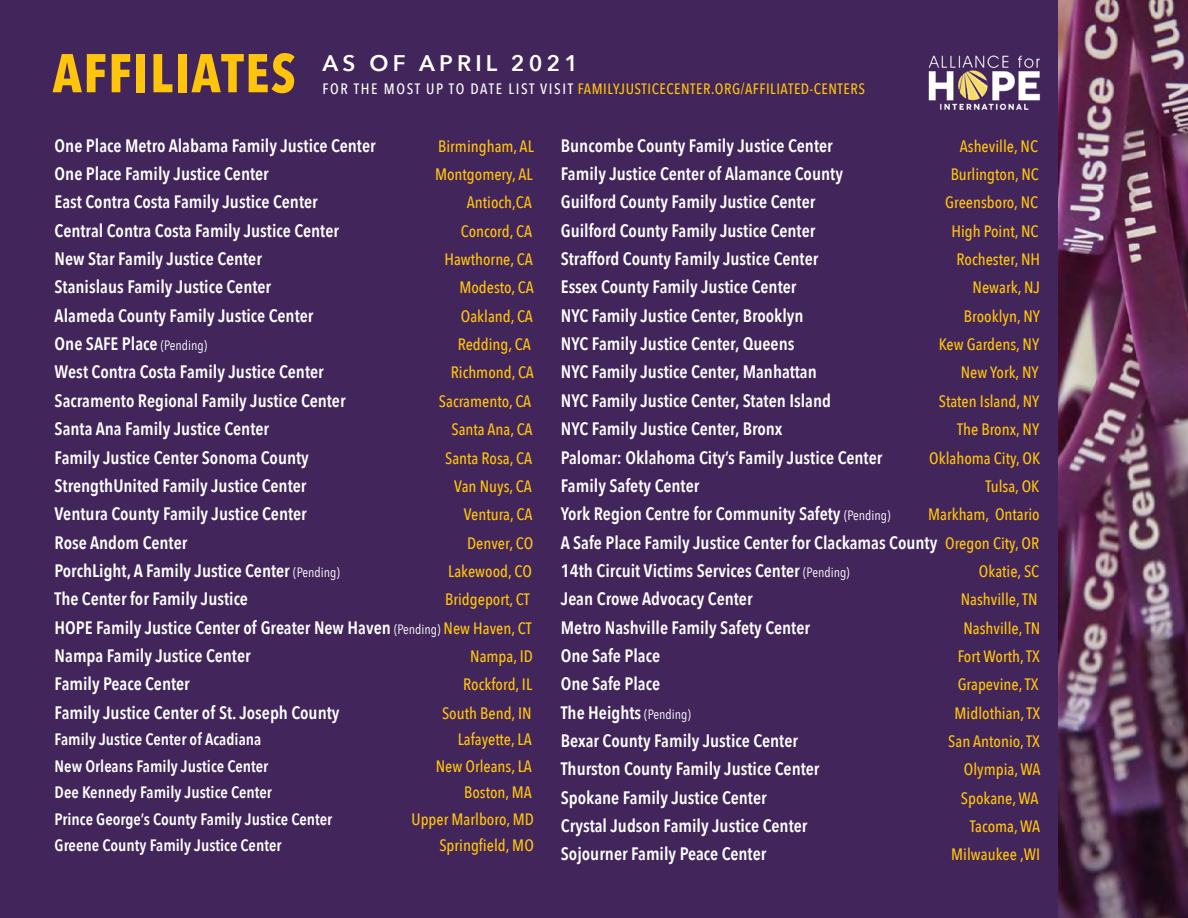
<style>
.page{position:relative;width:1188px;height:918px;background:#42255b}
.page>*{position:absolute;margin:0;border:0;box-sizing:border-box;transform-origin:0 0}
.t1{font:700 54px "Avenir Next Condensed";letter-spacing:.03em;color:#ffc40c}
.t2{font:600 22.5px "Avenir Next";letter-spacing:.185em;color:#fff}
.t3{font:600 18px/28.3px "Avenir Next Condensed";color:#fff}
.t4{font:500 16.5px "Avenir Next Condensed";color:#ffc40c}
.t5{font:600 16.5px "Avenir Next Condensed";color:#fff}
.t6{font:500 15px "Avenir Next Condensed";letter-spacing:.035em;color:#ffc40c}
.s1{color:#fff}
.s2{font-weight:400;font-size:13.5px}
.s3{font-weight:500;font-size:16.5px;color:#ffc40c}
</style>
<div class="page">
<img style="left:1058px;top:0;width:130px;height:918px">
<img style="left:928px;top:55px;width:112px;height:55px">
<h1 class="t1" style="left:53px;top:40px;width:245px">AFFILIATES</h1>
<p class="t2" style="left:323px;top:44px;width:257px">AS OF APRIL 2021</p>
<p class="t6" style="left:323px;top:79px;width:544px"><span class="s1">FOR THE MOST UP TO DATE LIST VISIT</span> FAMILYJUSTICECENTER.ORG/AFFILIATED-CENTERS</p>
<p class="t3" style="left:55px;top:131px;width:323px">One Place Metro Alabama Family Justice Center</p>
<p class="t4" style="left:438px;top:136px;width:97px">Birmingham, AL</p>
<p class="t3" style="left:55px;top:159px;width:216px">One Place Family Justice Center</p>
<p class="t4" style="left:435px;top:164px;width:99px">Montgomery, AL</p>
<p class="t3" style="left:55px;top:187px;width:265px">East Contra Costa Family Justice Center</p>
<p class="t4" style="left:467px;top:193px;width:66px">Antioch,CA</p>
<p class="t3" style="left:55px;top:216px;width:286px">Central Contra Costa Family Justice Center</p>
<p class="t4" style="left:461px;top:221px;width:73px">Concord, CA</p>
<p class="t3" style="left:55px;top:244px;width:209px">New Star Family Justice Center</p>
<p class="t4" style="left:444px;top:249px;width:90px">Hawthorne, CA</p>
<p class="t3" style="left:55px;top:272px;width:218px">Stanislaus Family Justice Center</p>
<p class="t4" style="left:459px;top:278px;width:76px">Modesto, CA</p>
<p class="t3" style="left:55px;top:301px;width:260px">Alameda County Family Justice Center</p>
<p class="t4" style="left:461px;top:306px;width:74px">Oakland, CA</p>
<p class="t3" style="left:55px;top:329px;width:154px">One SAFE Place <span class="s2">(Pending)</span></p>
<p class="t4" style="left:458px;top:334px;width:75px">Redding, CA</p>
<p class="t3" style="left:55px;top:358px;width:271px">West Contra Costa Family Justice Center</p>
<p class="t4" style="left:451px;top:363px;width:85px">Richmond, CA</p>
<p class="t3" style="left:55px;top:386px;width:292px">Sacramento Regional Family Justice Center</p>
<p class="t4" style="left:439px;top:391px;width:94px">Sacramento, CA</p>
<p class="t3" style="left:55px;top:414px;width:216px">Santa Ana Family Justice Center</p>
<p class="t4" style="left:451px;top:419px;width:83px">Santa Ana, CA</p>
<p class="t3" style="left:55px;top:443px;width:256px">Family Justice Center Sonoma County</p>
<p class="t4" style="left:445px;top:448px;width:88px">Santa Rosa, CA</p>
<p class="t3" style="left:55px;top:471px;width:253px">StrengthUnited Family Justice Center</p>
<p class="t4" style="left:454px;top:476px;width:79px">Van Nuys, CA</p>
<p class="t3" style="left:55px;top:499px;width:254px">Ventura County Family Justice Center</p>
<p class="t4" style="left:464px;top:504px;width:70px">Ventura, CA</p>
<p class="t3" style="left:55px;top:528px;width:134px">Rose Andom Center</p>
<p class="t4" style="left:467px;top:533px;width:68px">Denver, CO</p>
<p class="t3" style="left:55px;top:556px;width:287px">PorchLight, A Family Justice Center <span class="s2">(Pending)</span></p>
<p class="t4" style="left:448px;top:561px;width:85px">Lakewood, CO</p>
<p class="t3" style="left:55px;top:584px;width:195px">The Center for Family Justice</p>
<p class="t4" style="left:445px;top:590px;width:86px">Bridgeport, CT</p>
<p class="t3" style="left:55px;top:613px;width:479px">HOPE Family Justice Center of Greater New Haven <span class="s2">(Pending)</span> <span class="s3">New Haven, CT<br></span>Nampa Family Justice Center</p>
<p class="t4" style="left:470px;top:646px;width:64px">Nampa, ID</p>
<p class="t3" style="left:55px;top:669px;width:137px">Family Peace Center</p>
<p class="t4" style="left:463px;top:675px;width:70px">Rockford, IL</p>
<p class="t3" style="left:55px;top:698px;width:286px">Family Justice Center of St. Joseph County</p>
<p class="t4" style="left:442px;top:703px;width:91px">South Bend, IN</p>
<p class="t5" style="left:55px;top:725px;width:208px">Family Justice Center of Acadiana</p>
<p class="t4" style="left:458px;top:729px;width:76px">Lafayette, LA</p>
<p class="t5" style="left:55px;top:752px;width:215px">New Orleans Family Justice Center</p>
<p class="t4" style="left:436px;top:756px;width:98px">New Orleans, LA</p>
<p class="t5" style="left:55px;top:778px;width:219px">Dee Kennedy Family Justice Center</p>
<p class="t4" style="left:464px;top:783px;width:69px">Boston, MA</p>
<p class="t5" style="left:55px;top:805px;width:279px">Prince George’s County Family Justice Center</p>
<p class="t4" style="left:411px;top:809px;width:124px">Upper Marlboro, MD</p>
<p class="t5" style="left:55px;top:831px;width:228px">Greene County Family Justice Center</p>
<p class="t4" style="left:439px;top:836px;width:96px">Springfield, MO</p>
<p class="t3" style="left:561px;top:131px;width:273px">Buncombe County Family Justice Center</p>
<p class="t4" style="left:960px;top:136px;width:80px">Asheville, NC</p>
<p class="t3" style="left:561px;top:159px;width:284px">Family Justice Center of Alamance County</p>
<p class="t4" style="left:951px;top:164px;width:90px">Burlington, NC</p>
<p class="t3" style="left:561px;top:187px;width:256px">Guilford County Family Justice Center</p>
<p class="t4" style="left:945px;top:193px;width:95px">Greensboro, NC</p>
<p class="t3" style="left:561px;top:216px;width:256px">Guilford County Family Justice Center</p>
<p class="t4" style="left:951px;top:221px;width:89px">High Point, NC</p>
<p class="t3" style="left:561px;top:244px;width:259px">Strafford County Family Justice Center</p>
<p class="t4" style="left:957px;top:249px;width:85px">Rochester, NH</p>
<p class="t3" style="left:561px;top:272px;width:237px">Essex County Family Justice Center</p>
<p class="t4" style="left:973px;top:278px;width:69px">Newark, NJ</p>
<p class="t3" style="left:561px;top:301px;width:244px">NYC Family Justice Center, Brooklyn</p>
<p class="t4" style="left:964px;top:306px;width:78px">Brooklyn, NY</p>
<p class="t3" style="left:561px;top:329px;width:235px">NYC Family Justice Center, Queens</p>
<p class="t4" style="left:939px;top:334px;width:102px">Kew Gardens, NY</p>
<p class="t3" style="left:561px;top:358px;width:257px">NYC Family Justice Center, Manhattan</p>
<p class="t4" style="left:961px;top:363px;width:79px">New York, NY</p>
<p class="t3" style="left:561px;top:386px;width:272px">NYC Family Justice Center, Staten Island</p>
<p class="t4" style="left:939px;top:391px;width:102px">Staten Island, NY</p>
<p class="t3" style="left:561px;top:414px;width:223px">NYC Family Justice Center, Bronx</p>
<p class="t4" style="left:957px;top:419px;width:84px">The Bronx, NY</p>
<p class="t3" style="left:561px;top:443px;width:323px">Palomar: Oklahoma City’s Family Justice Center</p>
<p class="t4" style="left:929px;top:448px;width:112px">Oklahoma City, OK</p>
<p class="t3" style="left:561px;top:471px;width:140px">Family Safety Center</p>
<p class="t4" style="left:986px;top:476px;width:55px">Tulsa, OK</p>
<p class="t3" style="left:561px;top:499px;width:331px">York Region Centre for Community Safety <span class="s2">(Pending)</span></p>
<p class="t4" style="left:928px;top:504px;width:113px">Markham, Ontario</p>
<p class="t3" style="left:561px;top:528px;width:480px">A Safe Place Family Justice Center for Clackamas County <span class="s3">Oregon City, OR<br></span>14th Circuit Victims Services Center <span class="s2">(Pending)</span></p>
<p class="t4" style="left:979px;top:561px;width:62px">Okatie, SC</p>
<p class="t3" style="left:561px;top:584px;width:193px">Jean Crowe Advocacy Center</p>
<p class="t4" style="left:961px;top:590px;width:78px">Nashville, TN</p>
<p class="t3" style="left:561px;top:613px;width:251px">Metro Nashville Family Safety Center</p>
<p class="t4" style="left:963px;top:618px;width:78px">Nashville, TN</p>
<p class="t3" style="left:561px;top:641px;width:101px">One Safe Place</p>
<p class="t4" style="left:958px;top:646px;width:84px">Fort Worth, TX</p>
<p class="t3" style="left:561px;top:669px;width:101px">One Safe Place</p>
<p class="t4" style="left:958px;top:675px;width:82px">Grapevine, TX</p>
<p class="t3" style="left:561px;top:698px;width:131px">The Heights <span class="s2">(Pending)</span></p>
<p class="t4" style="left:955px;top:703px;width:87px">Midlothian, TX</p>
<p class="t3" style="left:561px;top:726px;width:239px">Bexar County Family Justice Center</p>
<p class="t4" style="left:948px;top:731px;width:93px">San Antonio, TX</p>
<p class="t3" style="left:561px;top:754px;width:260px">Thurston County Family Justice Center</p>
<p class="t4" style="left:964px;top:760px;width:78px">Olympia, WA</p>
<p class="t3" style="left:561px;top:783px;width:207px">Spokane Family Justice Center</p>
<p class="t4" style="left:961px;top:788px;width:79px">Spokane, WA</p>
<p class="t3" style="left:561px;top:811px;width:248px">Crystal Judson Family Justice Center</p>
<p class="t4" style="left:970px;top:816px;width:72px">Tacoma, WA</p>
<p class="t3" style="left:561px;top:839px;width:207px">Sojourner Family Peace Center</p>
<p class="t4" style="left:951px;top:845px;width:90px">Milwaukee ,WI</p>
</div>
